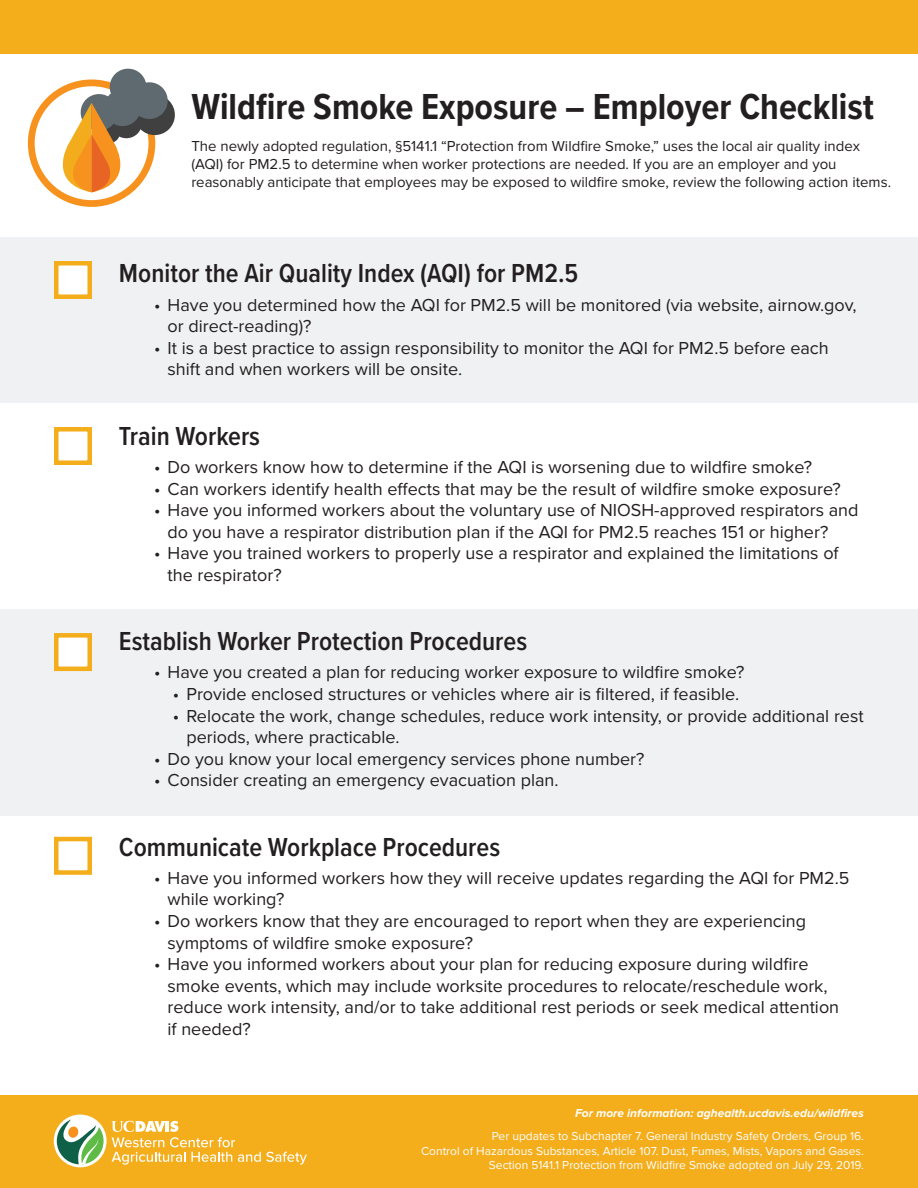
<style>
.page{position:relative;width:918px;height:1188px;background:#fff}
.page>*{position:absolute;margin:0;border:0;box-sizing:border-box;transform-origin:0 0}
.t1{font:700 37.5px "Proxima Nova Cond";color:#231f20}
.t2{font:600 27px "Proxima Nova Cond";color:#231f20}
.t3{font:18px/21.6px "Proxima Nova";color:#231f20}
.Copy{font:15px/18px "Proxima Nova";color:#231f20}
.t4{font:12px "Proxima Nova";color:#fff}
.t5{font:italic 700 12px "Proxima Nova";color:#fff}
</style>
<div class="page">
<div style="left:0;top:237px;width:918px;height:166px;background:#f0f1f2"></div>
<div style="left:0;top:609px;width:918px;height:207px;background:#f0f1f2"></div>
<div style="left:0;top:0;width:918px;height:54px;background:#f4ad1b"></div>
<div style="left:0;top:1095px;width:918px;height:93px;background:#f4ad1b"></div>
<div style="left:54px;top:261px;width:38px;height:38px;background:#fff;border:4px solid #f4ad1b"></div>
<div style="left:54px;top:427px;width:38px;height:38px;background:#fff;border:4px solid #f4ad1b"></div>
<div style="left:54px;top:633px;width:38px;height:38px;background:#fff;border:4px solid #f4ad1b"></div>
<div style="left:54px;top:837px;width:38px;height:38px;background:#fff;border:4px solid #f4ad1b"></div>
<svg style="left:111px;top:1121px;width:196px;height:44px"></svg>
<div style="left:54px;top:1115px;width:53px;height:52px;background:#fff;border-radius:50%"></div>
<svg style="left:57px;top:1120px;width:47px;height:44px"></svg>
<svg style="left:31px;top:83px;width:121px;height:121px"></svg>
<div style="left:28px;top:80px;width:127px;height:127px;border:7px solid #f7921e;border-radius:50%"></div>
<svg style="left:47px;top:68px;width:128px;height:124px"></svg>
<p class="t1" style="left:191px;top:79px;width:684px">Wildfire Smoke Exposure – Employer Checklist</p>
<p class="Copy" style="left:191px;top:137px;width:670px">The newly adopted regulation, §5141.1 “Protection from Wildfire Smoke,” uses the local air quality index</p>
<p class="Copy" style="left:191px;top:155px;width:701px">(AQI) for PM2.5 to determine when worker protections are needed. If you are an employer and you reasonably anticipate that employees may be exposed to wildfire smoke, review the following action items.</p>
<p class="t2" style="left:119px;top:253px;width:461px">Monitor the Air Quality Index (AQI) for PM2.5</p>
<p class="t3" style="left:168px;top:295px;width:690px;text-indent:-14px">• Have you determined how the AQI for PM2.5 will be monitored (via website, airnow.gov, or direct-reading)?</p>
<p class="t3" style="left:168px;top:338px;width:663px;text-indent:-14px">• It is a best practice to assign responsibility to monitor the AQI for PM2.5 before each shift and when workers will be onsite.</p>
<p class="t2" style="left:119px;top:416px;width:143px">Train Workers</p>
<p class="t3" style="left:154px;top:457px;width:660px">• Do workers know how to determine if the AQI is worsening due to wildfire smoke?</p>
<p class="t3" style="left:154px;top:478px;width:688px">• Can workers identify health effects that may be the result of wildfire smoke exposure?</p>
<p class="t3" style="left:168px;top:500px;width:693px;text-indent:-14px">• Have you informed workers about the voluntary use of NIOSH-approved respirators and do you have a respirator distribution plan if the AQI for PM2.5 reaches 151 or higher?</p>
<p class="t3" style="left:168px;top:543px;width:673px;text-indent:-14px">• Have you trained workers to properly use a respirator and explained the limitations of the respirator?</p>
<p class="t2" style="left:119px;top:621px;width:410px">Establish Worker Protection Procedures</p>
<p class="t3" style="left:154px;top:662px;width:592px">• Have you created a plan for reducing worker exposure to wildfire smoke?</p>
<p class="t3" style="left:173px;top:684px;width:568px">• Provide enclosed structures or vehicles where air is filtered, if feasible.</p>
<p class="t3" style="left:186px;top:705px;width:679px;text-indent:-14px">• Relocate the work, change schedules, reduce work intensity, or provide additional rest periods, where practicable.</p>
<p class="t3" style="left:154px;top:749px;width:492px">• Do you know your local emergency services phone number?</p>
<p class="t3" style="left:154px;top:770px;width:406px">• Consider creating an emergency evacuation plan.</p>
<p class="t2" style="left:119px;top:827px;width:383px">Communicate Workplace Procedures</p>
<p class="t3" style="left:168px;top:868px;width:683px;text-indent:-14px">• Have you informed workers how they will receive updates regarding the AQI for PM2.5 while working?</p>
<p class="t3" style="left:168px;top:911px;width:640px;text-indent:-14px">• Do workers know that they are encouraged to report when they are experiencing symptoms of wildfire smoke exposure?</p>
<p class="t3" style="left:168px;top:954px;width:673px;text-indent:-14px">• Have you informed workers about your plan for reducing exposure during wildfire smoke events, which may include worksite procedures to relocate/reschedule work, reduce work intensity, and/or to take additional rest periods or seek medical attention if needed?</p>
<p class="t5" style="left:575px;top:1106px;width:290px">For more information: aghealth.ucdavis.edu/wildfires</p>
<p class="t4" style="left:492px;top:1129px;width:374px">Per updates to Subchapter 7. General Industry Safety Orders, Group 16.</p>
<p class="t4" style="left:421px;top:1144px;width:444px">Control of Hazardous Substances, Article 107. Dust, Fumes, Mists, Vapors and Gases.</p>
<p class="t4" style="left:489px;top:1158px;width:377px">Section 5141.1 Protection from Wildfire Smoke adopted on July 29, 2019.</p>
</div>
